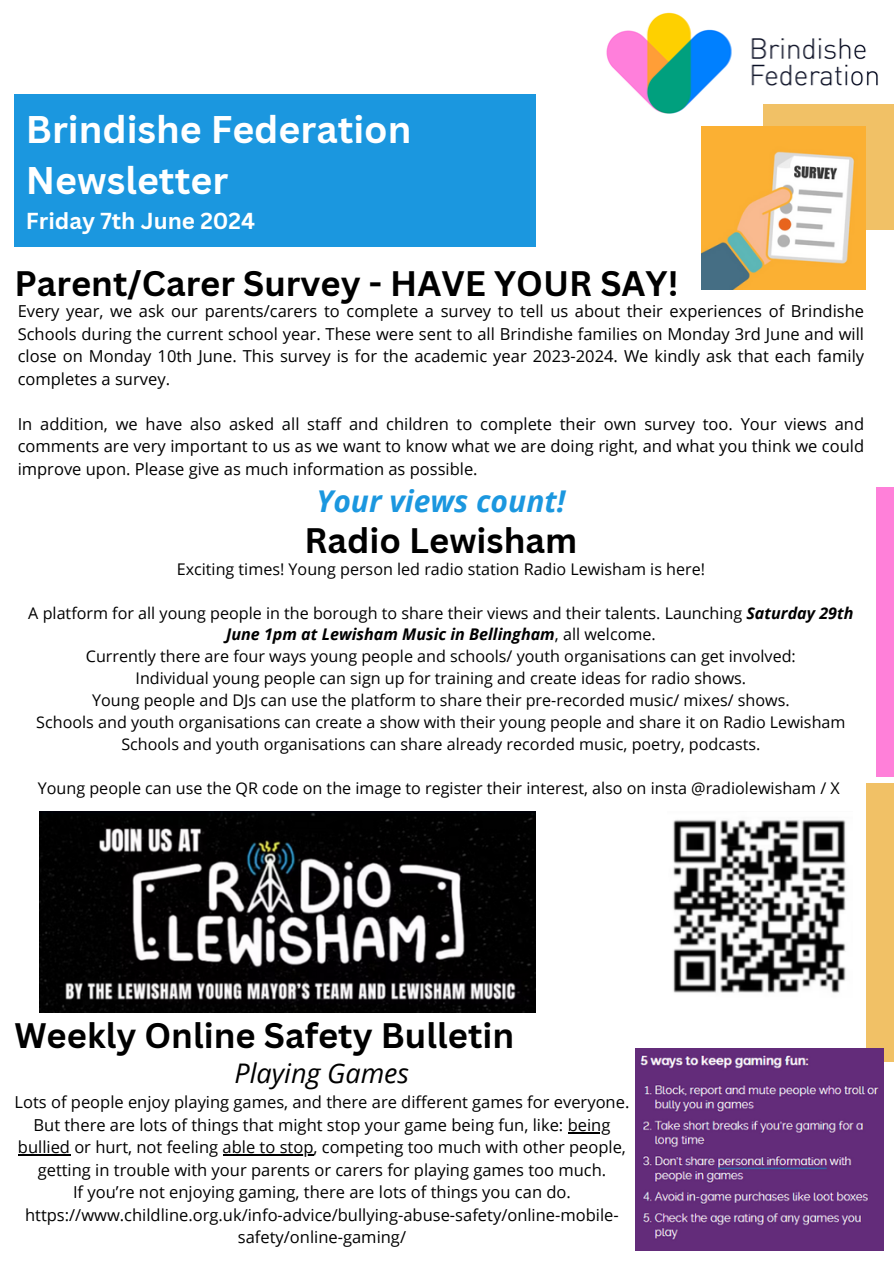
<style>
.page{position:relative;width:894px;height:1264px;background:#fff}
.page>*{position:absolute;margin:0;border:0;box-sizing:border-box;transform-origin:0 0}
.t1{font:700 37.5px/51.8px "Canva Sans";color:#fff}
.t2{font:700 34.5px "Canva Sans";color:#000}
.t3{font:italic 700 30px "Open Sans";color:#1b97df}
.t4{font:italic 27px "Open Sans";color:#000}
.t5{font:700 22.5px "Canva Sans";color:#fff}
.t6{font:16.5px/22.5px "Open Sans";color:#000;text-align:justify}
.t7{font:16.05px/22px "Open Sans";color:#000;text-align:center}
.s1{font-weight:700;font-style:italic}
</style>
<div class="page">
<div style="left:875px;top:487px;width:18px;height:289px;background:#ff80d9"></div>
<img style="left:606px;top:12px;width:272px;height:102px">
<div style="left:762px;top:104px;width:131px;height:125px;background:#f1c166"></div>
<div style="left:14px;top:94px;width:522px;height:152px;background:#1b97df"></div>
<div style="left:865px;top:783px;width:28px;height:279px;background:#f1c166"></div>
<img style="left:701px;top:127px;width:164px;height:163px">
<img style="left:673px;top:820px;width:173px;height:173px">
<img style="left:39px;top:811px;width:496px;height:201px">
<img style="left:635px;top:1048px;width:248px;height:202px">
<hr style="left:567px;top:1132px;width:43px;height:1px;background:#000">
<hr style="left:18px;top:1154px;width:52px;height:1px;background:#000">
<hr style="left:222px;top:1154px;width:91px;height:1px;background:#000">
<p class="t1" style="left:26px;top:102px;width:387px">Brindishe Federation<br>Newsletter</p>
<p class="t5" style="left:26px;top:205px;width:231px">Friday 7th June 2024</p>
<p class="t2" style="left:14px;top:259px;width:665px">Parent/Carer Survey - HAVE YOUR SAY!</p>
<p class="t6" style="left:18px;top:300px;width:847px">Every year, we ask our parents/carers to complete a survey to tell us about their experiences of Brindishe Schools during the current school year. These were sent to all Brindishe families on Monday 3rd June and will close on Monday 10th June. This survey is for the academic year 2023-2024. We kindly ask that each family completes a survey.</p>
<p class="t6" style="left:18px;top:412px;width:847px">In addition, we have also asked all staff and children to complete their own survey too. Your views and comments are very important to us as we want to know what we are doing right, and what you think we could improve upon. Please give as much information as possible.</p>
<p class="t3" style="left:316px;top:480px;width:250px">Your views count!</p>
<p class="t2" style="left:304px;top:516px;width:274px">Radio Lewisham</p>
<p class="t7" style="left:177px;top:557px;width:529px">Exciting times! Young person led radio station Radio Lewisham is here!</p>
<p class="t7" style="left:28px;top:601px;width:826px">A platform for all young people in the borough to share their views and their talents. Launching <span class="s1">Saturday 29th<br>June 1pm at Lewisham Music in Bellingham</span>, all welcome.</p>
<h1 class="t7" style="left:86px;top:645px;width:711px">Currently there are four ways young people and schools/ youth organisations can get involved:</h1>
<p class="t7" style="left:135px;top:667px;width:612px">Individual young people can sign up for training and create ideas for radio shows.</p>
<p class="t7" style="left:92px;top:689px;width:698px">Young people and DJs can use the platform to share their pre-recorded music/ mixes/ shows.</p>
<p class="t7" style="left:36px;top:711px;width:810px">Schools and youth organisations can create a show with their young people and share it on Radio Lewisham</p>
<p class="t7" style="left:121px;top:733px;width:640px">Schools and youth organisations can share already recorded music, poetry, podcasts.</p>
<p class="t7" style="left:38px;top:777px;width:803px">Young people can use the QR code on the image to register their interest, also on insta @radiolewisham / X</p>
<p class="t2" style="left:14px;top:1010px;width:501px">Weekly Online Safety Bulletin</p>
<p class="t4" style="left:234px;top:1053px;width:176px">Playing Games</p>
<h1 class="t6" style="left:15px;top:1090px;width:616px">Lots of people enjoy playing games, and there are different games for everyone.</h1>
<p class="t6" style="left:34px;top:1113px;width:578px">But there are lots of things that might stop your game being fun, like: being</p>
<p class="t6" style="left:18px;top:1135px;width:609px">bullied or hurt, not feeling able to stop, competing too much with other people,</p>
<p class="t6" style="left:25px;top:1158px;width:595px;text-align:center">getting in trouble with your parents or carers for playing games too much.<br>If you’re not enjoying gaming, there are lots of things you can do. https://www.childline.org.uk/info-advice/bullying-abuse-safety/online-mobile&shy;safety/online-gaming/</p>
</div>
